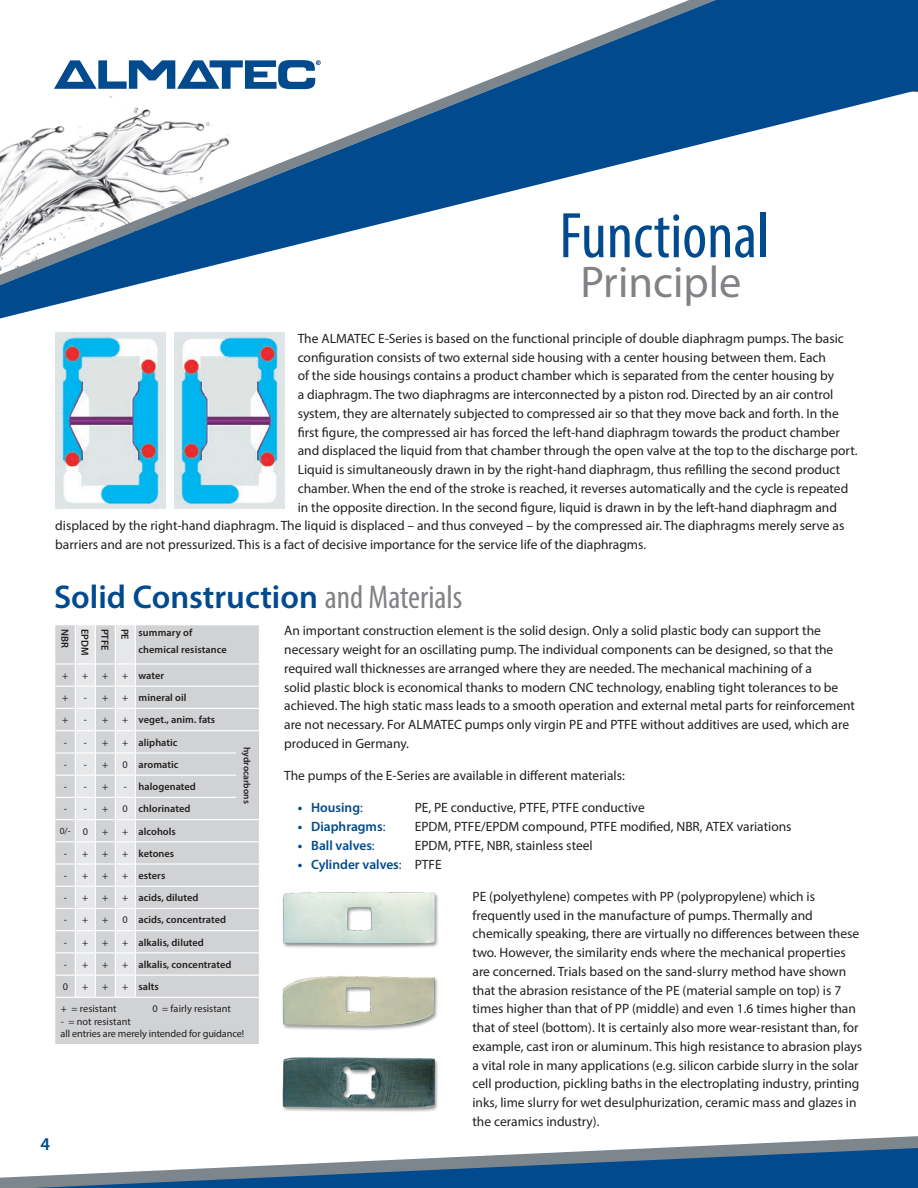
<style>
.page{position:relative;width:918px;height:1188px;background:#fff}
.page>*{position:absolute;margin:0;border:0;box-sizing:border-box;transform-origin:0 0}
.t1{font:condensed 64.95px "Myriad Pro";color:#004a8d}
.t2{font:44.55px "Myriad Pro";color:#808285}
.t3{font:600 33px "Myriad Pro";color:#004a8d}
.t4{font:600 18px "Myriad Pro";color:#004a8d}
.t5{font:13.5px/18.8px "Myriad Pro";color:#231f20}
.t6{font:600 13.5px "Myriad Pro";color:#004a8d}
.t7{font:600 10.35px/22.2px "Myriad Pro";letter-spacing:.005em;color:#231f20}
.t8{font:10.35px/22.2px "Myriad Pro";letter-spacing:-.005em;color:#231f20}
.t9{font:600 9.45px "Myriad Pro";letter-spacing:.005em;color:#231f20}
.t10{font:9.45px "Myriad Pro";color:#231f20}
.s1{font-weight:400;font-stretch:condensed;color:#808285}
.s2{font-weight:700}
.s3{font-weight:400}
.s4{font-weight:400;color:#231f20}
</style>
<div class="page">
<svg style="left:0;top:1136px;width:918px;height:52px"></svg>
<svg style="left:0;top:0;width:918px;height:319px"></svg>
<img style="left:174px;top:333px;width:110px;height:176px">
<img style="left:55px;top:333px;width:110px;height:176px">
<div style="left:55px;top:625px;width:204px;height:419px;background:#d1d2d4"></div>
<hr style="left:136px;top:708px;width:123px;height:1px;background:#fff">
<hr style="left:136px;top:730px;width:123px;height:1px;background:#fff">
<hr style="left:136px;top:752px;width:123px;height:2px;background:#fff">
<hr style="left:136px;top:841px;width:123px;height:1px;background:#fff">
<hr style="left:136px;top:863px;width:123px;height:2px;background:#fff">
<hr style="left:136px;top:886px;width:123px;height:1px;background:#fff">
<hr style="left:136px;top:908px;width:123px;height:1px;background:#fff">
<hr style="left:136px;top:775px;width:123px;height:1px;background:#fff">
<hr style="left:136px;top:930px;width:123px;height:1px;background:#fff">
<hr style="left:136px;top:952px;width:123px;height:1px;background:#fff">
<hr style="left:136px;top:663px;width:123px;height:2px;background:#fff">
<hr style="left:136px;top:686px;width:123px;height:1px;background:#fff">
<hr style="left:136px;top:975px;width:123px;height:1px;background:#fff">
<hr style="left:136px;top:997px;width:123px;height:1px;background:#fff">
<hr style="left:136px;top:797px;width:123px;height:1px;background:#fff">
<hr style="left:136px;top:819px;width:123px;height:1px;background:#fff">
<svg style="left:55px;top:625px;width:81px;height:373px;background:#dfe0e1"></svg>
<div style="left:236px;top:732px;width:23px;height:87px;background:#d1d2d4"></div>
<img style="left:282px;top:892px;width:156px;height:220px">
<h1 class="t1" style="left:559px;top:196px;width:212px">Functional</h1>
<h2 class="t2" style="left:580px;top:255px;width:163px">Principle</h2>
<p class="t5" style="left:298px;top:329px;width:548px">The ALMATEC E-Series is based on the functional principle of double diaphragm pumps. The basic</p>
<p class="t5" style="left:298px;top:347px;width:530px">configuration consists of two external side housing with a center housing between them. Each</p>
<p class="t5" style="left:298px;top:366px;width:538px">of the side housings contains a product chamber which is separated from the center housing by</p>
<p class="t5" style="left:298px;top:385px;width:537px">a diaphragm. The two diaphragms are interconnected by a piston rod. Directed by an air control</p>
<p class="t5" style="left:298px;top:404px;width:543px">system, they are alternately subjected to compressed air so that they move back and forth. In the</p>
<p class="t5" style="left:298px;top:422px;width:544px">first figure, the compressed air has forced the left-hand diaphragm towards the product chamber</p>
<p class="t5" style="left:298px;top:441px;width:561px">and displaced the liquid from that chamber through the open valve at the top to the discharge port.</p>
<p class="t5" style="left:298px;top:460px;width:544px">Liquid is simultaneously drawn in by the right-hand diaphragm, thus refilling the second product</p>
<p class="t5" style="left:298px;top:479px;width:552px">chamber. When the end of the stroke is reached, it reverses automatically and the cycle is repeated</p>
<p class="t5" style="left:298px;top:497px;width:541px">in the opposite direction. In the second figure, liquid is drawn in by the left-hand diaphragm and</p>
<p class="t5" style="left:55px;top:516px;width:791px">displaced by the right-hand diaphragm. The liquid is displaced – and thus conveyed – by the compressed air. The diaphragms merely serve as</p>
<p class="t5" style="left:55px;top:535px;width:592px">barriers and are not pressurized. This is a fact of decisive importance for the service life of the diaphragms.</p>
<h3 class="t3" style="left:54px;top:576px;width:410px">Solid Construction <span class="s1">and Materials</span></h3>
<p class="t7" style="left:76px;top:629px;width:20px;rotate:90deg">NBR</p>
<p class="t8" style="left:62px;top:664px;width:8px">+ + + - - - -</p>
<p class="t10" style="left:60px;top:825px;width:13px">0/-</p>
<p class="t8" style="left:63px;top:842px;width:7px;text-align:justify">- - - - - - 0</p>
<p class="t7" style="left:96px;top:629px;width:28px;rotate:90deg">EPDM</p>
<p class="t8" style="left:82px;top:664px;width:8px">+ - - - - - -<br>0 + + + + + + +</p>
<p class="t7" style="left:116px;top:629px;width:23px;rotate:90deg">PTFE</p>
<p class="t8" style="left:102px;top:664px;width:8px;text-align:justify">+ + + + + + + + + + + + + + +</p>
<p class="t7" style="left:136px;top:629px;width:13px;rotate:90deg">PE</p>
<p class="t8" style="left:122px;top:664px;width:8px">+ + + +<br>0 -<br>0 + + + +<br>0 + + +</p>
<p class="t7" style="left:139px;top:624px;width:90px;line-height:17px">summary of chemical resistance</p>
<p class="t7" style="left:139px;top:664px;width:94px">water<br>mineral oil<br>veget., anim. fats aliphatic<br>aromatic halogenated chlorinated<br>alcohols<br>ketones<br>esters<br>acids, diluted<br>acids, concentrated alkalis, diluted alkalis, concentrated salts</p>
<p class="t9" style="left:253px;top:747px;width:58px;rotate:90deg">hydrocarbons</p>
<p class="t8" style="left:61px;top:997px;width:57px">+ = resistant</p>
<p class="t8" style="left:152px;top:997px;width:80px">0 = fairly resistant</p>
<p class="t8" style="left:61px;top:1015px;width:185px;line-height:12.3px">- = not resistant<br>all entries are merely intended for guidance!</p>
<h3 class="t4" style="left:40px;top:1133px;width:11px">4</h3>
<p class="t5" style="left:284px;top:621px;width:572px">An important construction element is the solid design. Only a solid plastic body can support the necessary weight for an oscillating pump. The individual components can be designed, so that the required wall thicknesses are arranged where they are needed. The mechanical machining of a<br>solid plastic block is economical thanks to modern CNC technology, enabling tight tolerances to be achieved. The high static mass leads to a smooth operation and external metal parts for reinforcement are not necessary. For ALMATEC pumps only virgin PE and PTFE without additives are used, which are produced in Germany.</p>
<p class="t5" style="left:284px;top:766px;width:342px">The pumps of the E-Series are available in different materials:</p>
<p class="t6" style="left:298px;top:799px;width:67px"><span class="s2">•</span> Housing<span class="s3">:</span></p>
<p class="t5" style="left:415px;top:798px;width:232px">PE, PE conductive, PTFE, PTFE conductive</p>
<p class="t6" style="left:298px;top:818px;width:89px"><span class="s2">•</span> Diaphragms<span class="s3">:</span></p>
<p class="t5" style="left:415px;top:817px;width:378px">EPDM, PTFE/EPDM compound, PTFE modified, NBR, ATEX variations</p>
<p class="t6" style="left:298px;top:837px;width:79px"><span class="s2">•</span> Ball valves<span class="s3">:</span></p>
<p class="t5" style="left:415px;top:836px;width:180px">EPDM, PTFE, NBR, stainless steel</p>
<p class="t6" style="left:298px;top:856px;width:146px"><span class="s2">•</span> Cylinder valves<span class="s3">:</span> <span class="s4">PTFE</span></p>
<p class="t5" style="left:473px;top:887px;width:391px">PE (polyethylene) competes with PP (polypropylene) which is frequently used in the manufacture of pumps. Thermally and chemically speaking, there are virtually no differences between these two. However, the similarity ends where the mechanical properties are concerned. Trials based on the sand-slurry method have shown that the abrasion resistance of the PE (material sample on top) is 7 times higher than that of PP (middle) and even 1.6 times higher than that of steel (bottom). It is certainly also more wear-resistant than, for example, cast iron or aluminum. This high resistance to abrasion plays a vital role in many applications (e.g. silicon carbide slurry in the solar cell production, pickling baths in the electroplating industry, printing inks, lime slurry for wet desulphurization, ceramic mass and glazes in the ceramics industry).</p>
</div>
